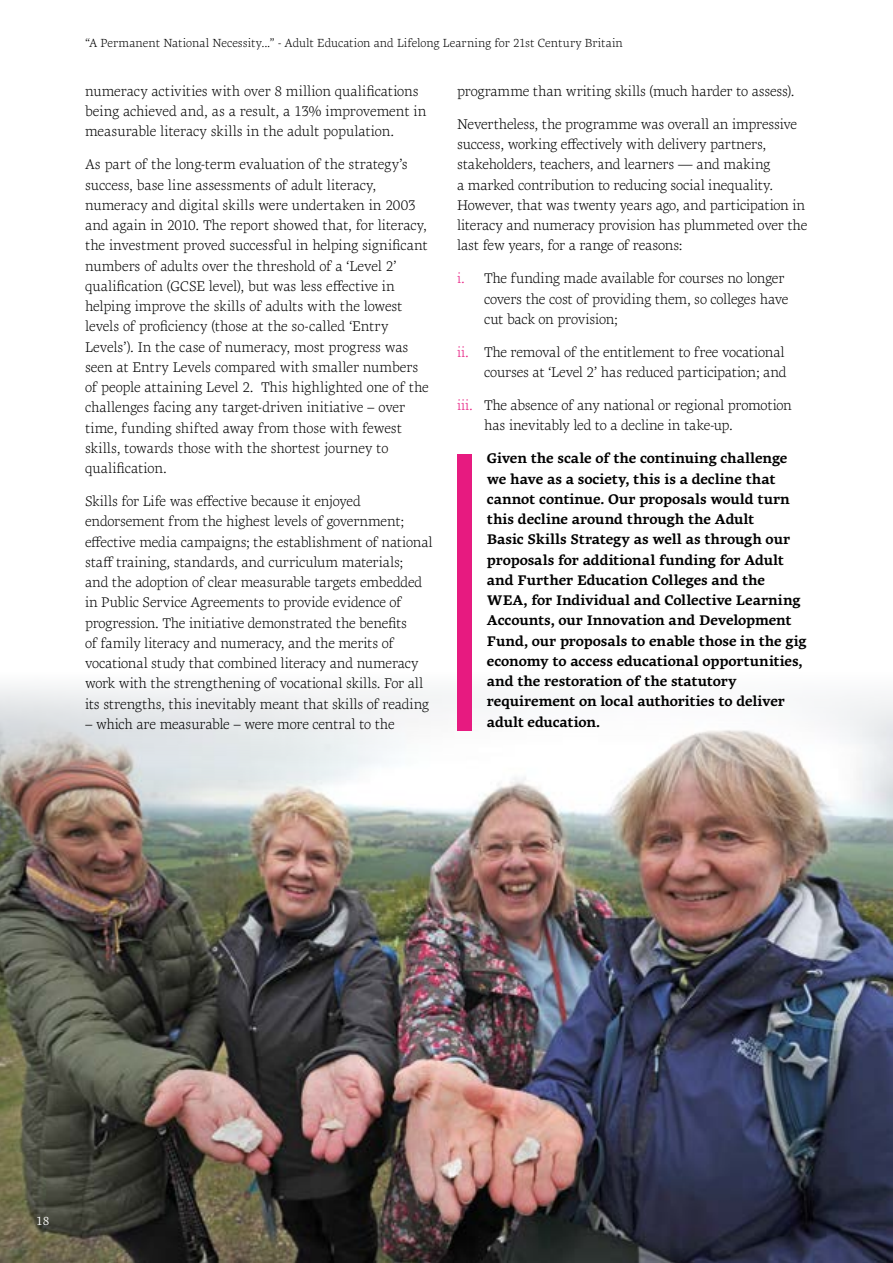
<style>
.page{position:relative;width:893px;height:1263px;background:#fff}
.page>*{position:absolute;margin:0;border:0;box-sizing:border-box;transform-origin:0 0}
.t1{font:300 14.25px/20.2px "Geneo Std";letter-spacing:-.01em;color:#000}
.t2{font:700 14.25px/20.2px "Geneo Std";letter-spacing:-.01em;color:#000}
.t3{font:300 12px "Geneo Std";color:#000}
.t4{font:12px "Geneo Std";color:#fff}
.s1{color:#e71a80}
</style>
<div class="page">
<img style="left:0;top:672px;width:893px;height:591px">
<div style="left:457px;top:454px;width:14px;height:276px;background:#e71a80"></div>
<p class="t3" style="left:85px;top:36px;width:539px">“A Permanent National Necessity...” - Adult Education and Lifelong Learning for 21st Century Britain</p>
<p class="t1" style="left:85px;top:81px;width:343px">numeracy activities with over 8 million qualifications being achieved and, as a result, a 13% improvement in measurable literacy skills in the adult population.</p>
<p class="t1" style="left:85px;top:154px;width:345px">As part of the long-term evaluation of the strategy’s success, base line assessments of adult literacy, numeracy and digital skills were undertaken in 2003 and again in 2010. The report showed that, for literacy, the investment proved successful in helping significant numbers of adults over the threshold of a ‘Level 2’ qualification (GCSE level), but was less effective in helping improve the skills of adults with the lowest levels of proficiency (those at the so-called ‘Entry Levels’). In the case of numeracy, most progress was seen at Entry Levels compared with smaller numbers of people attaining Level 2. This highlighted one of the challenges facing any target-driven initiative – over time, funding shifted away from those with fewest skills, towards those with the shortest journey to qualification.</p>
<p class="t1" style="left:85px;top:491px;width:349px">Skills for Life was effective because it enjoyed endorsement from the highest levels of government; effective media campaigns; the establishment of national staff training, standards, and curriculum materials;<br>and the adoption of clear measurable targets embedded in Public Service Agreements to provide evidence of progression. The initiative demonstrated the benefits<br>of family literacy and numeracy, and the merits of vocational study that combined literacy and numeracy work with the strengthening of vocational skills. For all its strengths, this inevitably meant that skills of reading</p>
<p class="t1" style="left:85px;top:714px;width:311px">– which are measurable – were more central to the</p>
<p class="t1" style="left:457px;top:81px;width:339px">programme than writing skills (much harder to assess).</p>
<p class="t1" style="left:457px;top:114px;width:352px">Nevertheless, the programme was overall an impressive success, working effectively with delivery partners, stakeholders, teachers, and learners — and making<br>a marked contribution to reducing social inequality.<br>However, that was twenty years ago, and participation in literacy and numeracy provision has plummeted over the last few years, for a range of reasons:</p>
<p class="t1" style="left:484px;top:268px;width:306px;text-indent:-27px"><span class="s1">i.</span> The funding made available for courses no longer covers the cost of providing them, so colleges have cut back on provision;</p>
<p class="t1" style="left:457px;top:342px;width:331px;text-align:right"><span class="s1">ii.</span> The removal of the entitlement to free vocational courses at ‘Level 2’ has reduced participation; and</p>
<p class="t1" style="left:484px;top:395px;width:309px;text-indent:-27px"><span class="s1">iii.</span> The absence of any national or regional promotion has inevitably led to a decline in take-up.</p>
<p class="t2" style="left:487px;top:448px;width:321px">Given the scale of the continuing challenge we have as a society, this is a decline that cannot continue. Our proposals would turn this decline around through the Adult<br>Basic Skills Strategy as well as through our proposals for additional funding for Adult and Further Education Colleges and the WEA, for Individual and Collective Learning Accounts, our Innovation and Development Fund, our proposals to enable those in the gig economy to access educational opportunities, and the restoration of the statutory requirement on local authorities to deliver adult education.</p>
<p class="t4" style="left:36px;top:1214px;width:14px">18</p>
</div>
